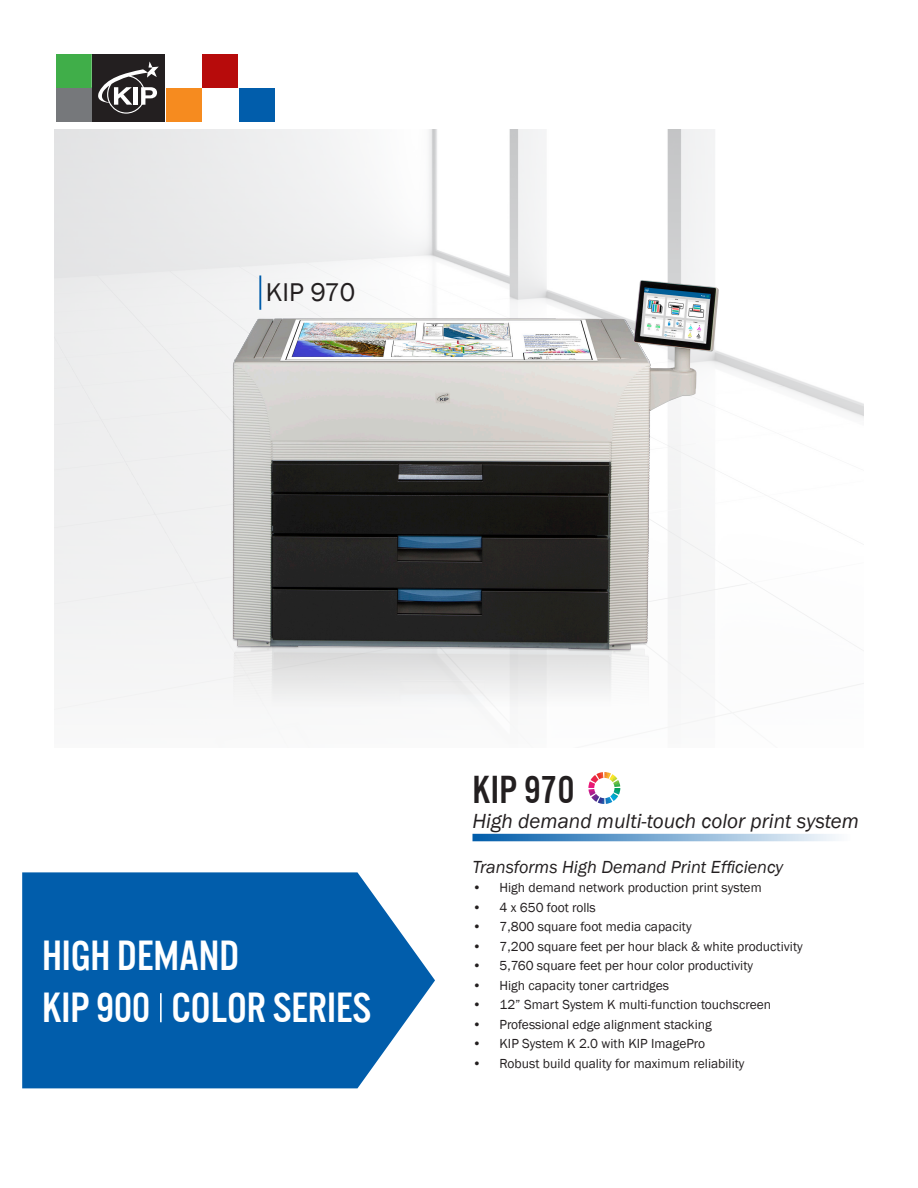
<style>
.page{position:relative;width:918px;height:1188px;background:#fff}
.page>*{position:absolute;margin:0;border:0;box-sizing:border-box;transform-origin:0 0}
.t1{font:43.8px "U.S.101";color:#fff}
.t2{font:40.5px "U.S.101";letter-spacing:.01em;color:#231f20}
.t3{font:26.4px "Franklin Gothic";color:#231f20}
.t4{font:italic 21px "Franklin Gothic";color:#231f20}
.t5{font:italic 18px "Franklin Gothic";color:#231f20}
.t6{font:13.5px "Franklin Gothic";color:#231f20}
</style>
<div class="page">
<img style="left:54px;top:129px;width:810px;height:596px">
<svg style="left:472px;top:834px;width:366px;height:7px;background:#7aaad2"></svg>
<svg style="left:588px;top:772px;width:32px;height:32px"></svg>
<div style="left:56px;top:54px;width:35px;height:33px;background:#40ae49"></div>
<div style="left:56px;top:88px;width:35px;height:33px;background:#76787b"></div>
<div style="left:92px;top:54px;width:73px;height:67px;background:#231f20"></div>
<div style="left:202px;top:54px;width:36px;height:33px;background:#b70b0b"></div>
<div style="left:166px;top:88px;width:36px;height:33px;background:#f68b1f"></div>
<div style="left:239px;top:88px;width:36px;height:33px;background:#015dab"></div>
<svg style="left:98px;top:61px;width:61px;height:53px"></svg>
<img style="left:152px;top:633px;width:505px;height:92px">
<img style="left:225px;top:267px;width:505px;height:395px">
<hr style="left:259px;top:275px;width:2px;height:35px;background:#015dab">
<svg style="left:22px;top:872px;width:413px;height:216px;background:#196cb3"></svg>
<hr style="left:160px;top:993px;width:2px;height:29px;background:#fff">
<p class="t3" style="left:266px;top:276px;width:91px">KIP 970</p>
<p class="t1" style="left:42px;top:932px;width:199px">HIGH DEMAND</p>
<p class="t1" style="left:42px;top:985px;width:331px">KIP 900 COLOR SERIES</p>
<p class="t2" style="left:472px;top:768px;width:103px">KIP 970</p>
<p class="t4" style="left:472px;top:808px;width:388px">High demand multi-touch color print system</p>
<p class="t5" style="left:472px;top:855px;width:312px">Transforms High Demand Print Efficiency</p>
<p class="t6" style="left:472px;top:879px;width:291px">• High demand network production print system</p>
<p class="t6" style="left:472px;top:899px;width:125px">• 4 x 650 foot rolls</p>
<p class="t6" style="left:472px;top:918px;width:221px">• 7,800 square foot media capacity</p>
<p class="t6" style="left:472px;top:938px;width:332px">• 7,200 square feet per hour black &amp; white productivity</p>
<p class="t6" style="left:472px;top:957px;width:282px">• 5,760 square feet per hour color productivity</p>
<p class="t6" style="left:472px;top:977px;width:198px">• High capacity toner cartridges</p>
<p class="t6" style="left:472px;top:996px;width:300px">• 12” Smart System K multi-function touchscreen</p>
<p class="t6" style="left:472px;top:1016px;width:241px">• Professional edge alignment stacking</p>
<p class="t6" style="left:472px;top:1035px;width:234px">• KIP System K 2.0 with KIP ImagePro</p>
<p class="t6" style="left:472px;top:1055px;width:274px">• Robust build quality for maximum reliability</p>
</div>
